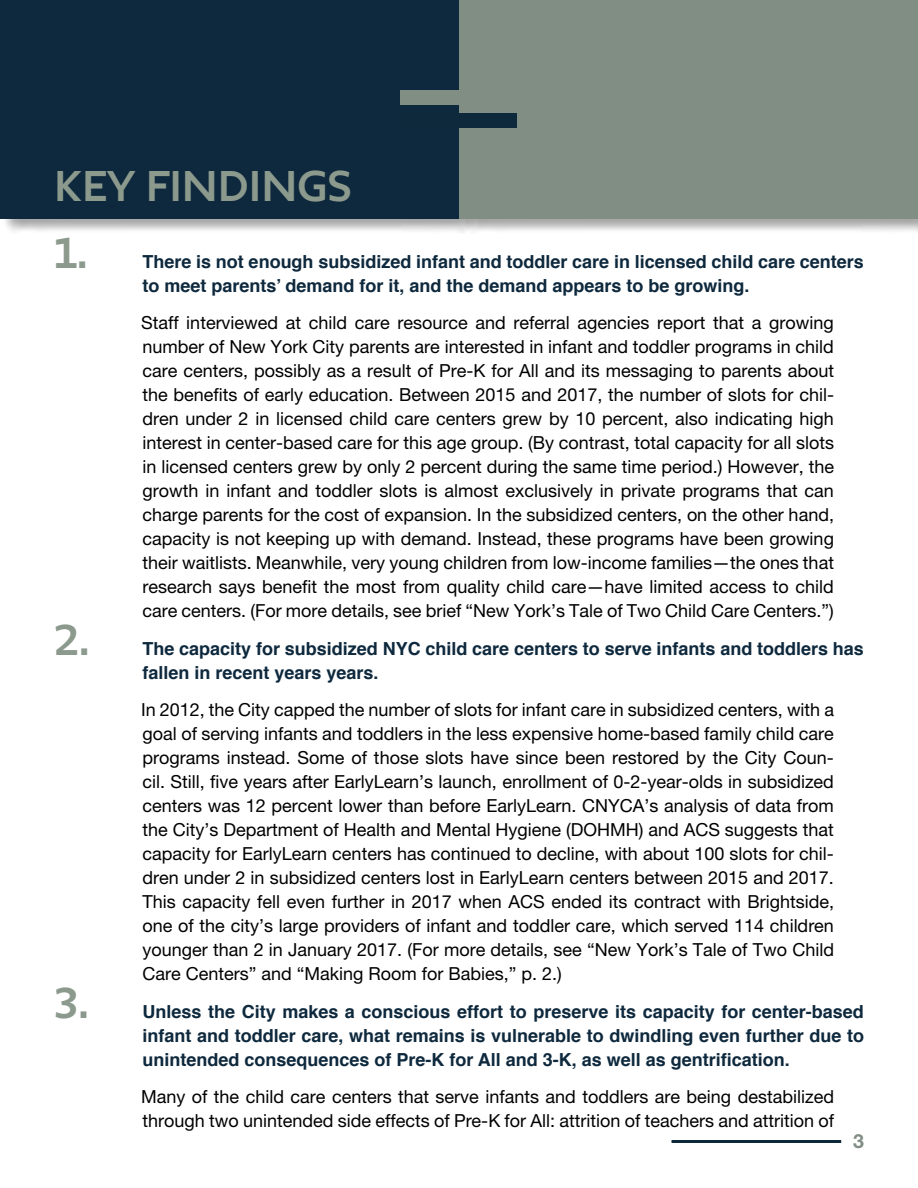
<style>
.page{position:relative;width:918px;height:1188px;background:#fff}
.page>*{position:absolute;margin:0;border:0;box-sizing:border-box;transform-origin:0 0}
.t1{font:700 37.5px "Neue";color:#8c998d}
.t2{font:700 19.5px "Helvetica Neue LT Pro";color:#818e83}
.t3{font:18px/24px "Helvetica Neue LT Pro";color:#000;text-align:justify}
.t4{font:700 18px/24px "Helvetica";color:#0e293d}
.s1{font-family:"Neue";font-size:37.5px;color:#8c998d}
</style>
<div class="page">
<div style="left:2px;top:0;width:476px;height:234px;background:#000;opacity:.35"></div>
<div style="left:0;top:0;width:459px;height:218px;background:#0e293d"></div>
<div style="left:461px;top:0;width:457px;height:234px;background:#000;opacity:.35"></div>
<div style="left:459px;top:0;width:459px;height:218px;background:#818e83"></div>
<div style="left:400px;top:91px;width:118px;height:14px;background:#818e83"></div>
<div style="left:400px;top:113px;width:118px;height:15px;background:#0e293c"></div>
<hr style="left:672px;top:1140px;width:169px;height:3px;background:#0c293b">
<h1 class="t1" style="left:54px;top:162px;width:299px">KEY FINDINGS</h1>
<p class="t4" style="left:142px;top:250px;width:723px;text-indent:-88px"><span class="s1">1.</span> There is not enough subsidized infant and toddler care in licensed child care centers to meet parents’ demand for it, and the demand appears to be growing.</p>
<p class="t3" style="left:141px;top:311px;width:695px">Staff interviewed at child care resource and referral agencies report that a growing number of New York City parents are interested in infant and toddler programs in child care centers, possibly as a result of Pre-K for All and its messaging to parents about the benefits of early education. Between 2015 and 2017, the number of slots for chil&shy;dren under 2 in licensed child care centers grew by 10 percent, also indicating high interest in center-based care for this age group. (By contrast, total capacity for all slots in licensed centers grew by only 2 percent during the same time period.) However, the growth in infant and toddler slots is almost exclusively in private programs that can charge parents for the cost of expansion. In the subsidized centers, on the other hand, capacity is not keeping up with demand. Instead, these programs have been growing their waitlists. Meanwhile, very young children from low-income families—the ones that research says benefit the most from quality child care—have limited access to child care centers. (For more details, see brief “New York’s Tale of Two Child Care Centers.”)</p>
<p class="t4" style="left:142px;top:637px;width:723px;text-indent:-88px"><span class="s1">2.</span> The capacity for subsidized NYC child care centers to serve infants and toddlers has fallen in recent years years.</p>
<p class="t3" style="left:141px;top:698px;width:695px">In 2012, the City capped the number of slots for infant care in subsidized centers, with a goal of serving infants and toddlers in the less expensive home-based family child care programs instead. Some of those slots have since been restored by the City Coun&shy;cil. Still, five years after EarlyLearn’s launch, enrollment of 0-2-year-olds in subsidized centers was 12 percent lower than before EarlyLearn. CNYCA’s analysis of data from the City’s Department of Health and Mental Hygiene (DOHMH) and ACS suggests that capacity for EarlyLearn centers has continued to decline, with about 100 slots for chil&shy;dren under 2 in subsidized centers lost in EarlyLearn centers between 2015 and 2017.<br>This capacity fell even further in 2017 when ACS ended its contract with Brightside, one of the city’s large providers of infant and toddler care, which served 114 children younger than 2 in January 2017. (For more details, see “New York’s Tale of Two Child Care Centers” and “Making Room for Babies,” p. 2.)</p>
<p class="t4" style="left:142px;top:1000px;width:723px;text-align:justify;text-indent:-88px"><span class="s1">3.</span> Unless the City makes a conscious effort to preserve its capacity for center-based infant and toddler care, what remains is vulnerable to dwindling even further due to unintended consequences of Pre-K for All and 3-K, as well as gentrification.</p>
<p class="t3" style="left:141px;top:1085px;width:695px">Many of the child care centers that serve infants and toddlers are being destabilized through two unintended side effects of Pre-K for All: attrition of teachers and attrition of</p>
<p class="t2" style="left:853px;top:1129px;width:12px">3</p>
</div>
